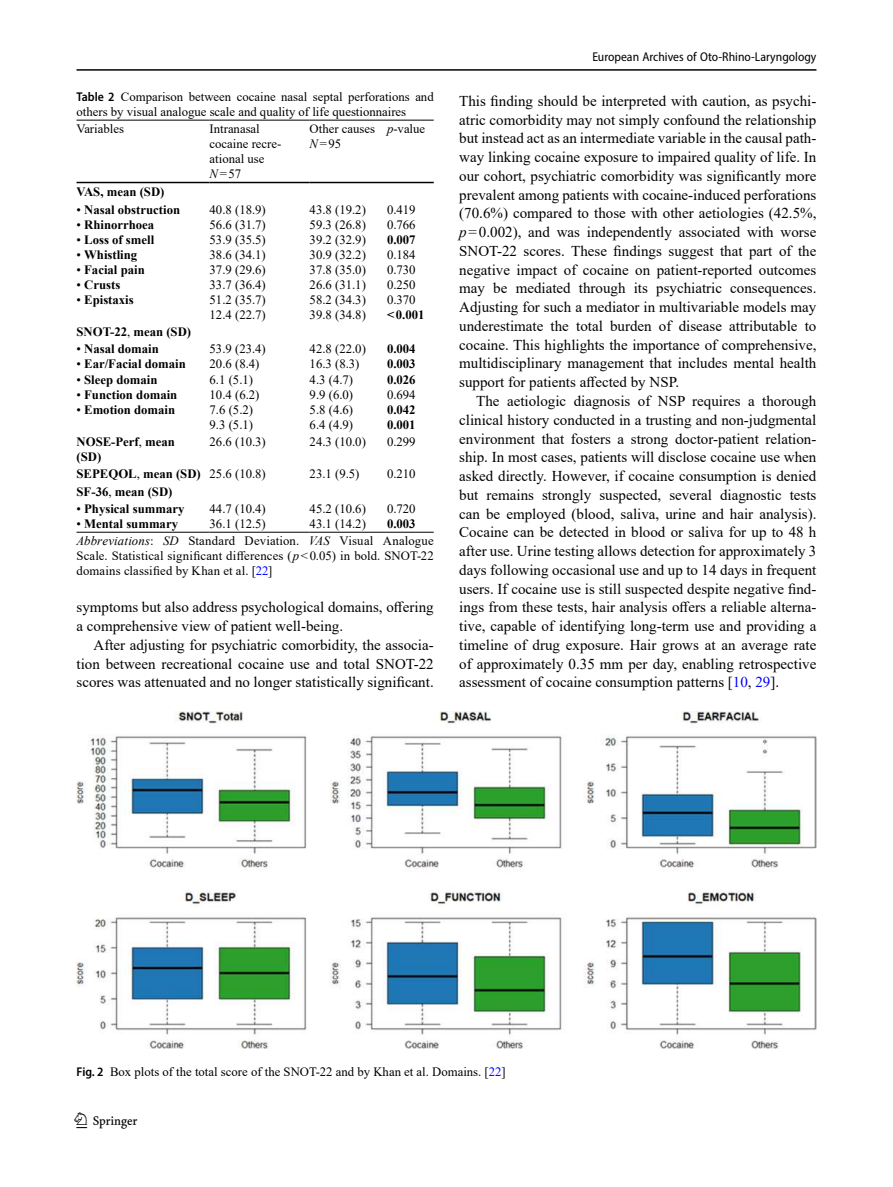
<style>
.page{position:relative;width:893px;height:1187px;background:#fff}
.page>*{position:absolute;margin:0;border:0;box-sizing:border-box;transform-origin:0 0}
.t1{font:22.5px "Springnew";color:#000}
.t2{font:15px/18.8px "Times New Roman";color:#000;text-align:justify}
.t3{font:12.75px/15px "Times New Roman";color:#000}
.t4{font:700 12.75px/15px "Times New Roman";color:#000}
.t5{font:semi-condensed 12.75px "Myriad Pro";color:#000}
.s1{font-family:"Myriad Pro";font-weight:600;font-stretch:semi-condensed}
.s2{font-style:italic}
.s3{font-weight:400}
.s4{font-weight:700}
.s5{color:#00f}
</style>
<div class="page">
<hr style="left:77px;top:69px;width:739px;height:2px;background:#000">
<hr style="left:77px;top:182px;width:133px;height:1px;background:#000">
<hr style="left:210px;top:120px;width:100px;height:1px;background:#000">
<hr style="left:210px;top:182px;width:100px;height:1px;background:#000">
<hr style="left:310px;top:120px;width:77px;height:1px;background:#000">
<hr style="left:310px;top:182px;width:77px;height:1px;background:#000">
<hr style="left:387px;top:120px;width:47px;height:1px;background:#000">
<hr style="left:387px;top:182px;width:47px;height:1px;background:#000">
<hr style="left:210px;top:531px;width:100px;height:1px;background:#000">
<hr style="left:310px;top:531px;width:77px;height:1px;background:#000">
<hr style="left:387px;top:531px;width:47px;height:1px;background:#000">
<hr style="left:77px;top:531px;width:133px;height:1px;background:#000">
<hr style="left:77px;top:120px;width:133px;height:1px;background:#000">
<img style="left:77px;top:711px;width:740px;height:337px">
<p class="t3" style="left:77px;top:89px;width:359px"><span class="s1">Table 2</span> Comparison between cocaine nasal septal perforations and others by visual analogue scale and quality of life questionnaires</p>
<p class="t3" style="left:77px;top:121px;width:49px">Variables</p>
<p class="t3" style="left:210px;top:121px;width:73px">Intranasal cocaine recre&shy;ational use<br><span class="s2">N</span>=57</p>
<p class="t3" style="left:310px;top:121px;width:67px">Other causes<br><span class="s2">N</span>=95</p>
<p class="t3" style="left:387px;top:121px;width:40px"><span class="s2">p</span>-value</p>
<p class="t4" style="left:77px;top:184px;width:89px">VAS, mean (SD)</p>
<p class="t4" style="left:77px;top:201px;width:105px"><span class="s3">•</span> Nasal obstruction</p>
<p class="t4" style="left:77px;top:216px;width:79px"><span class="s3">•</span> Rhinorrhoea</p>
<p class="t4" style="left:77px;top:231px;width:79px"><span class="s3">•</span> Loss of smell</p>
<p class="t4" style="left:77px;top:246px;width:62px"><span class="s3">•</span> Whistling</p>
<p class="t4" style="left:77px;top:261px;width:70px"><span class="s3">•</span> Facial pain</p>
<p class="t4" style="left:77px;top:276px;width:45px"><span class="s3">•</span> Crusts</p>
<p class="t4" style="left:77px;top:291px;width:59px"><span class="s3">•</span> Epistaxis</p>
<p class="t3" style="left:210px;top:201px;width:58px;text-align:justify">40.8 (18.9)<br>56.6 (31.7)<br>53.9 (35.5)<br>38.6 (34.1)<br>37.9 (29.6)<br>33.7 (36.4)<br>51.2 (35.7)<br>12.4 (22.7)</p>
<p class="t3" style="left:310px;top:201px;width:58px;text-align:justify">43.8 (19.2)<br>59.3 (26.8)<br>39.2 (32.9)<br>30.9 (32.2)<br>37.8 (35.0)<br>26.6 (31.1)<br>58.2 (34.3)<br>39.8 (34.8)</p>
<p class="t3" style="left:387px;top:201px;width:30px">0.419<br>0.766</p>
<p class="t4" style="left:387px;top:231px;width:30px">0.007</p>
<p class="t3" style="left:387px;top:246px;width:30px;text-align:justify">0.184<br>0.730<br>0.250<br>0.370</p>
<p class="t4" style="left:387px;top:306px;width:39px">&lt;0.001</p>
<p class="t4" style="left:77px;top:324px;width:116px">SNOT-22<span class="s3">,</span> mean (SD)</p>
<p class="t4" style="left:77px;top:341px;width:84px"><span class="s3">•</span> Nasal domain</p>
<p class="t4" style="left:77px;top:356px;width:111px"><span class="s3">•</span> Ear/Facial domain</p>
<p class="t4" style="left:77px;top:371px;width:82px"><span class="s3">•</span> Sleep domain</p>
<p class="t4" style="left:77px;top:386px;width:102px"><span class="s3">•</span> Function domain</p>
<p class="t4" style="left:77px;top:401px;width:100px"><span class="s3">•</span> Emotion domain</p>
<p class="t3" style="left:210px;top:341px;width:58px">53.9 (23.4)<br>20.6 (8.4)<br>6.1 (5.1)<br>10.4 (6.2)<br>7.6 (5.2)<br>9.3 (5.1)</p>
<p class="t3" style="left:310px;top:341px;width:58px">42.8 (22.0)<br>16.3 (8.3)<br>4.3 (4.7)<br>9.9 (6.0)<br>5.8 (4.6)<br>6.4 (4.9)</p>
<p class="t4" style="left:387px;top:341px;width:30px;text-align:justify">0.004<br>0.003<br>0.026</p>
<p class="t3" style="left:387px;top:386px;width:30px">0.694</p>
<p class="t4" style="left:387px;top:401px;width:30px">0.042<br>0.001</p>
<p class="t4" style="left:77px;top:433px;width:100px">NOSE-Perf<span class="s3">,</span> mean (SD)</p>
<p class="t3" style="left:210px;top:433px;width:58px">26.6 (10.3)</p>
<p class="t3" style="left:310px;top:433px;width:58px">24.3 (10.0)</p>
<p class="t3" style="left:387px;top:433px;width:30px">0.299</p>
<p class="t4" style="left:77px;top:466px;width:191px">SEPEQOL<span class="s3">,</span> mean (SD) <span class="s3">25.6 (10.8)</span></p>
<p class="t3" style="left:310px;top:466px;width:51px">23.1 (9.5)</p>
<p class="t3" style="left:387px;top:466px;width:30px">0.210</p>
<p class="t4" style="left:77px;top:483px;width:97px">SF-36<span class="s3">,</span> mean (SD)</p>
<p class="t4" style="left:77px;top:501px;width:109px"><span class="s3">•</span> Physical summary</p>
<p class="t4" style="left:77px;top:516px;width:103px"><span class="s3">•</span> Mental summary</p>
<p class="t3" style="left:210px;top:500px;width:58px">44.7 (10.4)<br>36.1 (12.5)</p>
<p class="t3" style="left:310px;top:500px;width:58px">45.2 (10.6)<br>43.1 (14.2)</p>
<p class="t3" style="left:387px;top:500px;width:30px">0.720</p>
<p class="t3" style="left:77px;top:514px;width:359px;line-height:17.4px;text-indent:310px"><span class="s4">0.003<br></span><span class="s2">Abbreviations</span>: <span class="s2">SD</span> Standard Deviation. <span class="s2">VAS</span> Visual Analogue</p>
<p class="t3" style="left:77px;top:548px;width:359px">Scale. Statistical significant differences (<span class="s2">p</span>&lt;0.05) in bold. SNOT-22 domains classified by Khan et al. [<span class="s5">22</span>]</p>
<p class="t2" style="left:77px;top:597px;width:359px">symptoms but also address psychological domains, offering a comprehensive view of patient well-being.</p>
<p class="t2" style="left:77px;top:635px;width:359px;text-indent:17px">After adjusting for psychiatric comorbidity, the associa&shy;tion between recreational cocaine use and total SNOT-22 scores was attenuated and no longer statistically significant.</p>
<p class="t5" style="left:592px;top:49px;width:226px">European Archives of Oto-Rhino-Laryngology</p>
<p class="t2" style="left:459px;top:91px;width:359px">This finding should be interpreted with caution, as psychi&shy;atric comorbidity may not simply confound the relationship but instead act as an intermediate variable in the causal path&shy;way linking cocaine exposure to impaired quality of life. In our cohort, psychiatric comorbidity was significantly more prevalent among patients with cocaine-induced perforations (70.6%) compared to those with other aetiologies (42.5%, <span class="s2">p</span>=0.002), and was independently associated with worse SNOT-22 scores. These findings suggest that part of the negative impact of cocaine on patient-reported outcomes may be mediated through its psychiatric consequences.<br>Adjusting for such a mediator in multivariable models may underestimate the total burden of disease attributable to cocaine. This highlights the importance of comprehensive, multidisciplinary management that includes mental health support for patients affected by NSP.</p>
<p class="t2" style="left:459px;top:391px;width:359px;text-indent:17px">The aetiologic diagnosis of NSP requires a thorough clinical history conducted in a trusting and non-judgmental environment that fosters a strong doctor-patient relation&shy;ship. In most cases, patients will disclose cocaine use when asked directly. However, if cocaine consumption is denied but remains strongly suspected, several diagnostic tests can be employed (blood, saliva, urine and hair analysis).<br>Cocaine can be detected in blood or saliva for up to 48 h after use. Urine testing allows detection for approximately 3 days following occasional use and up to 14 days in frequent users. If cocaine use is still suspected despite negative find&shy;ings from these tests, hair analysis offers a reliable alterna&shy;tive, capable of identifying long-term use and providing a timeline of drug exposure. Hair grows at an average rate of approximately 0.35 mm per day, enabling retrospective assessment of cocaine consumption patterns [<span class="s5">10</span>, <span class="s5">29</span>].</p>
<p class="t3" style="left:77px;top:1064px;width:431px"><span class="s1">Fig. 2</span> Box plots of the total score of the SNOT-22 and by Khan et al. Domains. [<span class="s5">22</span>]</p>
<h1 class="t1" style="left:77px;top:1107px;width:63px">1 3</h1>
</div>
